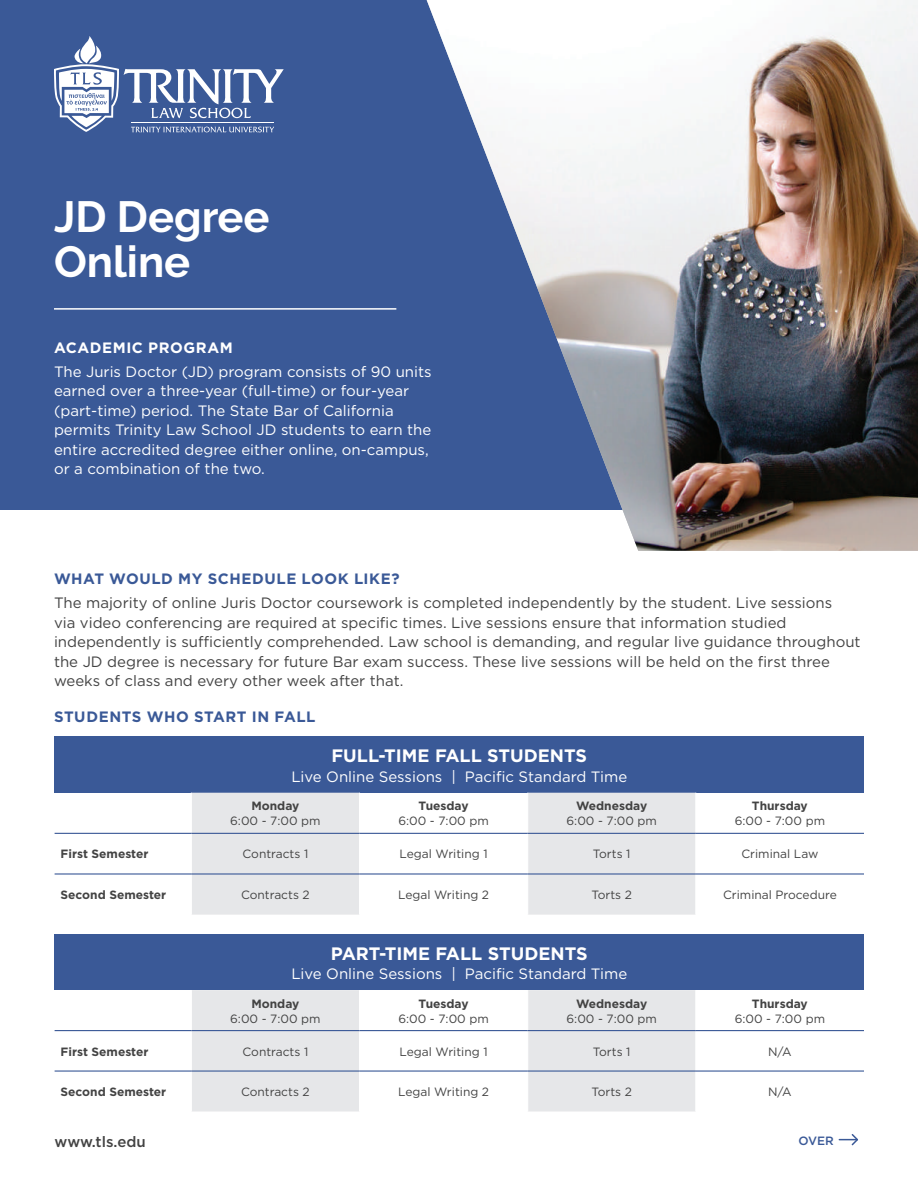
<style>
.page{position:relative;width:918px;height:1188px;background:#fff}
.page>*{position:absolute;margin:0;border:0;box-sizing:border-box;transform-origin:0 0}
.t1{font:700 43.5px/45px "Raleway";color:#fff}
.t2{font:700 18px "Gotham";color:#fff}
.t3{font:15px/19.5px "Gotham";color:#434343}
.t4{font:15px/19.5px "Gotham";color:#fff}
.t5{font:700 15px "Gotham";letter-spacing:.035em;color:#3a5997}
.t6{font:700 15px "Gotham";letter-spacing:.035em;color:#fff}
.t7{font:500 15px "Gotham";color:#434343}
.t8{font:12px "Gotham";color:#434343}
.t9{font:700 12px "Gotham";color:#434343}
.t10{font:500 12px "Gotham";color:#3a5997}
</style>
<div class="page">
<div style="left:0;top:0;width:918px;height:510px;background:#3a5997"></div>
<svg style="left:54px;top:36px;width:230px;height:97px"></svg>
<img style="left:427px;top:0;width:491px;height:551px">
<div style="left:55px;top:737px;width:809px;height:56px;background:#3a5997"></div>
<svg style="left:192px;top:793px;width:503px;height:122px;fill:#e6e7e9"></svg>
<hr style="left:359px;top:793px;width:1px;height:40px;background:#fff">
<hr style="left:527px;top:793px;width:1px;height:40px;background:#fff">
<hr style="left:359px;top:834px;width:1px;height:39px;background:#fff">
<hr style="left:527px;top:834px;width:1px;height:39px;background:#fff">
<hr style="left:359px;top:875px;width:1px;height:40px;background:#fff">
<hr style="left:527px;top:875px;width:1px;height:40px;background:#fff">
<hr style="left:55px;top:833px;width:136px;height:1px;background:#3a5997">
<hr style="left:191px;top:833px;width:169px;height:1px;background:#3a5997">
<hr style="left:360px;top:833px;width:168px;height:1px;background:#3a5997">
<hr style="left:528px;top:833px;width:168px;height:1px;background:#3a5997">
<hr style="left:696px;top:833px;width:168px;height:1px;background:#3a5997">
<hr style="left:55px;top:873px;width:136px;height:2px;background:#3a5997">
<hr style="left:191px;top:873px;width:169px;height:2px;background:#3a5997">
<hr style="left:360px;top:873px;width:168px;height:2px;background:#3a5997">
<hr style="left:528px;top:873px;width:168px;height:2px;background:#3a5997">
<hr style="left:696px;top:873px;width:168px;height:2px;background:#3a5997">
<div style="left:55px;top:934px;width:809px;height:56px;background:#3a5997"></div>
<svg style="left:192px;top:990px;width:503px;height:122px;fill:#e6e7e9"></svg>
<hr style="left:359px;top:990px;width:1px;height:40px;background:#fff">
<hr style="left:527px;top:990px;width:1px;height:40px;background:#fff">
<hr style="left:359px;top:1031px;width:1px;height:39px;background:#fff">
<hr style="left:527px;top:1031px;width:1px;height:39px;background:#fff">
<hr style="left:359px;top:1072px;width:1px;height:40px;background:#fff">
<hr style="left:527px;top:1072px;width:1px;height:40px;background:#fff">
<hr style="left:55px;top:1030px;width:136px;height:1px;background:#3a5997">
<hr style="left:191px;top:1030px;width:169px;height:1px;background:#3a5997">
<hr style="left:360px;top:1030px;width:168px;height:1px;background:#3a5997">
<hr style="left:528px;top:1030px;width:168px;height:1px;background:#3a5997">
<hr style="left:696px;top:1030px;width:168px;height:1px;background:#3a5997">
<hr style="left:55px;top:1070px;width:136px;height:2px;background:#3a5997">
<hr style="left:191px;top:1070px;width:169px;height:2px;background:#3a5997">
<hr style="left:360px;top:1070px;width:168px;height:2px;background:#3a5997">
<hr style="left:528px;top:1070px;width:168px;height:2px;background:#3a5997">
<hr style="left:696px;top:1070px;width:168px;height:2px;background:#3a5997">
<hr style="left:54px;top:308px;width:342px;height:2px;background:#fff">
<svg style="left:839px;top:1134px;width:19px;height:12px"></svg>
<h1 class="t1" style="left:54px;top:195px;width:217px">JD Degree<br>Online</h1>
<p class="t6" style="left:54px;top:338px;width:180px">ACADEMIC PROGRAM</p>
<p class="t4" style="left:54px;top:362px;width:379px">The Juris Doctor (JD) program consists of 90 units earned over a three-year (full-time) or four-year (part-time) period. The State Bar of California permits Trinity Law School JD students to earn the entire accredited degree either online, on-campus, or a combination of the two.</p>
<p class="t5" style="left:54px;top:569px;width:347px">WHAT WOULD MY SCHEDULE LOOK LIKE?</p>
<p class="t3" style="left:54px;top:593px;width:808px">The majority of online Juris Doctor coursework is completed independently by the student. Live sessions<br>via video conferencing are required at specific times. Live sessions ensure that information studied independently is sufficiently comprehended. Law school is demanding, and regular live guidance throughout the JD degree is necessary for future Bar exam success. These live sessions will be held on the first three weeks of class and every other week after that.</p>
<p class="t5" style="left:54px;top:707px;width:263px">STUDENTS WHO START IN FALL</p>
<p class="t2" style="left:332px;top:744px;width:257px">FULL-TIME FALL STUDENTS</p>
<p class="t4" style="left:291px;top:766px;width:337px">Live Online Sessions | Pacific Standard Time</p>
<p class="t9" style="left:251px;top:798px;width:50px">Monday</p>
<p class="t8" style="left:230px;top:813px;width:92px">6:00 - 7:00 pm</p>
<p class="t9" style="left:419px;top:798px;width:52px">Tuesday</p>
<p class="t8" style="left:398px;top:813px;width:92px">6:00 - 7:00 pm</p>
<p class="t9" style="left:576px;top:798px;width:73px">Wednesday</p>
<p class="t8" style="left:567px;top:813px;width:92px">6:00 - 7:00 pm</p>
<p class="t9" style="left:752px;top:798px;width:57px">Thursday</p>
<p class="t8" style="left:735px;top:813px;width:92px">6:00 - 7:00 pm</p>
<p class="t9" style="left:61px;top:846px;width:89px">First Semester</p>
<p class="t8" style="left:243px;top:847px;width:67px">Contracts 1</p>
<p class="t8" style="left:399px;top:847px;width:90px">Legal Writing 1</p>
<p class="t8" style="left:593px;top:847px;width:39px">Torts 1</p>
<p class="t8" style="left:741px;top:847px;width:79px">Criminal Law</p>
<p class="t9" style="left:61px;top:887px;width:107px">Second Semester</p>
<p class="t8" style="left:241px;top:887px;width:70px">Contracts 2</p>
<p class="t8" style="left:398px;top:887px;width:93px">Legal Writing 2</p>
<p class="t8" style="left:592px;top:887px;width:42px">Torts 2</p>
<p class="t8" style="left:723px;top:887px;width:115px">Criminal Procedure</p>
<p class="t2" style="left:331px;top:941px;width:258px">PART-TIME FALL STUDENTS</p>
<p class="t4" style="left:291px;top:964px;width:337px">Live Online Sessions | Pacific Standard Time</p>
<p class="t9" style="left:251px;top:995px;width:50px">Monday</p>
<p class="t8" style="left:230px;top:1011px;width:92px">6:00 - 7:00 pm</p>
<p class="t9" style="left:419px;top:995px;width:52px">Tuesday</p>
<p class="t8" style="left:398px;top:1011px;width:92px">6:00 - 7:00 pm</p>
<p class="t9" style="left:576px;top:995px;width:73px">Wednesday</p>
<p class="t8" style="left:567px;top:1011px;width:92px">6:00 - 7:00 pm</p>
<p class="t9" style="left:752px;top:995px;width:57px">Thursday</p>
<p class="t8" style="left:735px;top:1011px;width:92px">6:00 - 7:00 pm</p>
<p class="t9" style="left:61px;top:1043px;width:89px">First Semester</p>
<p class="t8" style="left:243px;top:1044px;width:67px">Contracts 1</p>
<p class="t8" style="left:399px;top:1044px;width:90px">Legal Writing 1</p>
<p class="t8" style="left:593px;top:1044px;width:39px">Torts 1</p>
<p class="t8" style="left:768px;top:1044px;width:25px">N/A</p>
<p class="t9" style="left:61px;top:1084px;width:107px">Second Semester</p>
<p class="t8" style="left:241px;top:1084px;width:70px">Contracts 2</p>
<p class="t8" style="left:398px;top:1084px;width:93px">Legal Writing 2</p>
<p class="t8" style="left:592px;top:1084px;width:42px">Torts 2</p>
<p class="t8" style="left:768px;top:1084px;width:25px">N/A</p>
<p class="t7" style="left:55px;top:1132px;width:93px">www.tls.edu</p>
<p class="t10" style="left:798px;top:1133px;width:37px">OVER</p>
</div>
